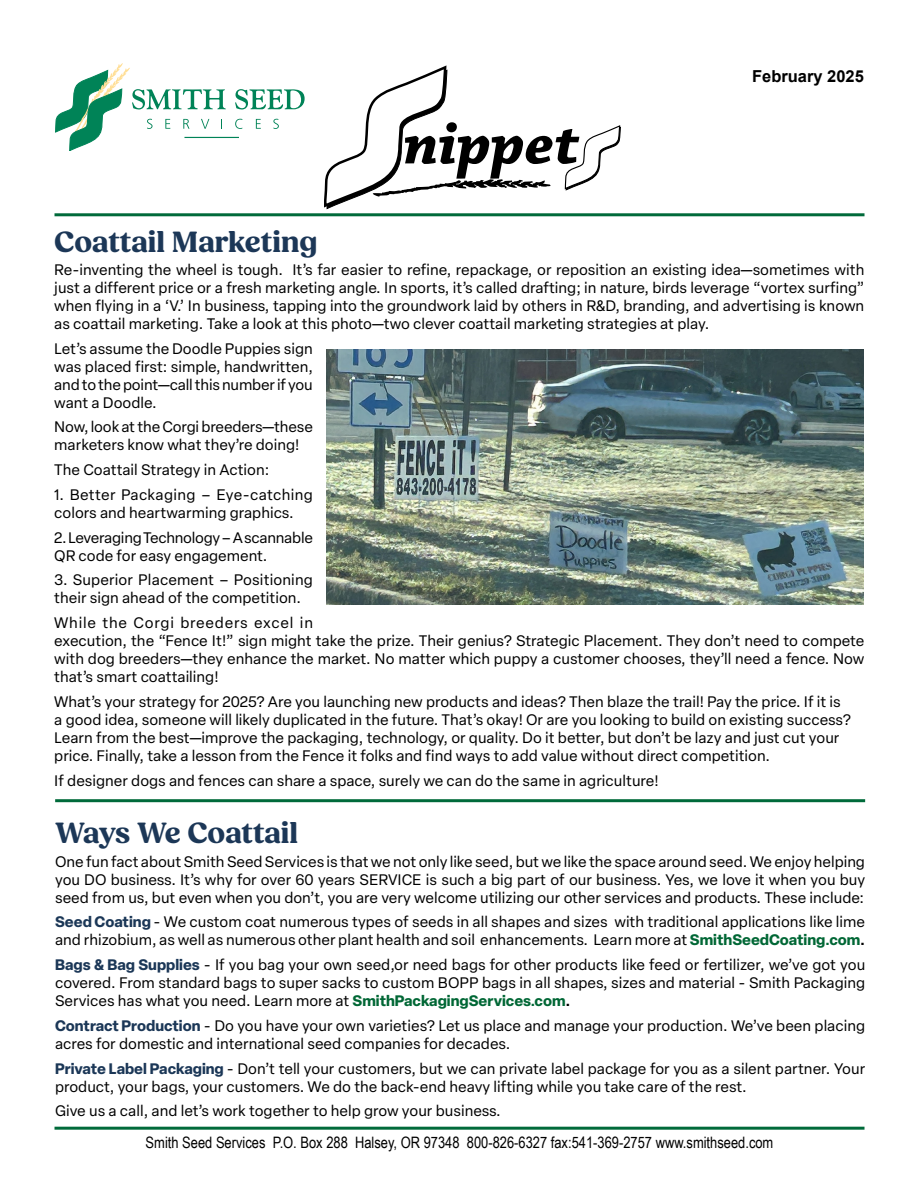
<style>
.page{position:relative;width:918px;height:1188px;background:#fff}
.page>*{position:absolute;margin:0;border:0;box-sizing:border-box;transform-origin:0 0}
.t1{font:700 30px "Fields";letter-spacing:-.005em;color:#1c3757}
.t2{font:700 16.5px "Arial";color:#000}
.t3{font:15.75px "Arial Narrow";color:#000}
.t4{font:15px/18px "Elza Text";color:#000}
.t5{font:15px/18px "Elza Text";letter-spacing:-.02em;color:#000}
.s1{font-family:"Elza";font-weight:700;color:#1b3757}
.s2{font-family:"Elza";font-weight:700;color:#006735}
.s3{font-family:"Elza";font-weight:700}
</style>
<div class="page">
<hr style="left:55px;top:213px;width:810px;height:3px;background:#006a3a">
<svg style="left:235px;top:119px;width:7px;height:10px"></svg>
<svg style="left:256px;top:119px;width:5px;height:10px"></svg>
<svg style="left:273px;top:119px;width:6px;height:10px"></svg>
<hr style="left:184px;top:137px;width:55px;height:1px;background:#008357">
<svg style="left:56px;top:63px;width:170px;height:88px"></svg>
<svg style="left:235px;top:89px;width:70px;height:21px"></svg>
<svg style="left:324px;top:65px;width:297px;height:144px"></svg>
<hr style="left:55px;top:1127px;width:810px;height:3px;background:#006a3a">
<hr style="left:55px;top:799px;width:810px;height:3px;background:#006a3a">
<img style="left:326px;top:350px;width:538px;height:255px">
<p class="t2" style="left:752px;top:65px;width:113px">February 2025</p>
<h1 class="t1" style="left:54px;top:224px;width:265px">Coattail Marketing</h1>
<p class="t4" style="left:54px;top:260px;width:812px;text-align:justify">Re-inventing the wheel is tough. It’s far easier to refine, repackage, or reposition an existing idea—sometimes with just a different price or a fresh marketing angle. In sports, it’s called drafting; in nature, birds leverage “vortex surfing” when flying in a ‘V.’ In business, tapping into the groundwork laid by others in R&amp;D, branding, and advertising is known as coattail marketing. Take a look at this photo—two clever coattail marketing strategies at play.</p>
<p class="t4" style="left:54px;top:338px;width:260px;text-align:justify">Let’s assume the Doodle Puppies sign was placed first: simple, handwritten, and to the point—call this number if you want a Doodle.</p>
<p class="t4" style="left:54px;top:417px;width:260px">Now, look at the Corgi breeders—these marketers know what they’re doing!</p>
<p class="t4" style="left:54px;top:460px;width:217px">The Coattail Strategy in Action:</p>
<p class="t4" style="left:54px;top:485px;width:260px">1. Better Packaging – Eye-catching colors and heartwarming graphics.</p>
<p class="t5" style="left:54px;top:527px;width:260px">2. Leveraging Technology – A scannable<br>QR code for easy engagement.</p>
<p class="t4" style="left:54px;top:570px;width:260px">3. Superior Placement – Positioning their sign ahead of the competition.</p>
<p class="t4" style="left:54px;top:613px;width:812px">While the Corgi breeders excel in<br>execution, the “Fence It!” sign might take the prize. Their genius? Strategic Placement. They don’t need to compete with dog breeders—they enhance the market. No matter which puppy a customer chooses, they’ll need a fence. Now that’s smart coattailing!</p>
<p class="t4" style="left:54px;top:692px;width:798px">What’s your strategy for 2025? Are you launching new products and ideas? Then blaze the trail! Pay the price. If it is a good idea, someone will likely duplicated in the future. That’s okay! Or are you looking to build on existing success?<br>Learn from the best—improve the packaging, technology, or quality. Do it better, but don’t be lazy and just cut your price. Finally, take a lesson from the Fence it folks and find ways to add value without direct competition.</p>
<p class="t4" style="left:54px;top:770px;width:606px">If designer dogs and fences can share a space, surely we can do the same in agriculture!</p>
<h1 class="t1" style="left:55px;top:816px;width:245px">Ways We Coattail</h1>
<p class="t4" style="left:55px;top:852px;width:812px;text-align:justify">One fun fact about Smith Seed Services is that we not only like seed, but we like the space around seed. We enjoy helping you DO business. It’s why for over 60 years SERVICE is such a big part of our business. Yes, we love it when you buy seed from us, but even when you don’t, you are very welcome utilizing our other services and products. These include:</p>
<p class="t4" style="left:55px;top:912px;width:812px"><span class="s1">Seed Coating</span> - We custom coat numerous types of seeds in all shapes and sizes with traditional applications like lime and rhizobium, as well as numerous other plant health and soil enhancements. Learn more at <span class="s2">SmithSeedCoating.com</span><span class="s3">.</span></p>
<p class="t4" style="left:55px;top:955px;width:812px;text-align:justify"><span class="s1">Bags &amp; Bag Supplies</span> - If you bag your own seed,or need bags for other products like feed or fertilizer, we’ve got you covered. From standard bags to super sacks to custom BOPP bags in all shapes, sizes and material - Smith Packaging Services has what you need. Learn more at <span class="s2">SmithPackagingServices.com</span><span class="s3">.</span></p>
<p class="t4" style="left:55px;top:1016px;width:812px"><span class="s1">Contract Production</span> - Do you have your own varieties? Let us place and manage your production. We’ve been placing acres for domestic and international seed companies for decades.</p>
<p class="t4" style="left:55px;top:1059px;width:812px"><span class="s1">Private Label Packaging</span> - Don’t tell your customers, but we can private label package for you as a silent partner. Your product, your bags, your customers. We do the back-end heavy lifting while you take care of the rest.</p>
<p class="t4" style="left:55px;top:1101px;width:447px">Give us a call, and let’s work together to help grow your business.</p>
<p class="t3" style="left:146px;top:1131px;width:629px">Smith Seed Services P.O. Box 288 Halsey, OR 97348 800-826-6327 fax:541-369-2757 www.smithseed.com</p>
</div>
